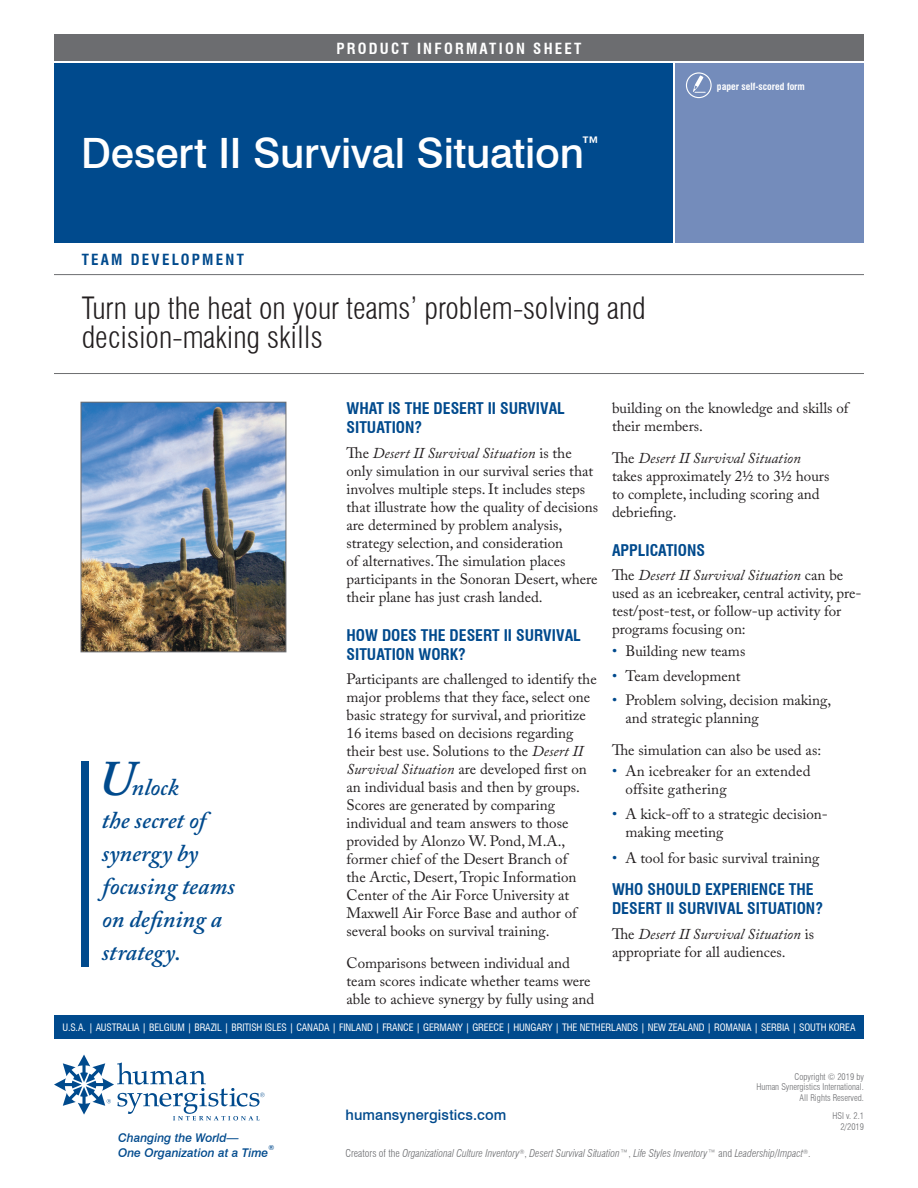
<style>
.page{position:relative;width:918px;height:1188px;background:#fff}
.page>*{position:absolute;margin:0;border:0;box-sizing:border-box;transform-origin:0 0}
.t1{font:500 41.85px "Swiss 721 BT";letter-spacing:-.005em;color:#fff}
.t2{font:300 condensed 30px/28.5px "Swiss 721 BT";color:#231f20}
.t3{font:italic 600 24px/33px "Adobe Caslon Pro";color:#004a8d}
.t4{font:700 condensed 15.75px/18.9px "Swiss 721 BT";color:#004a8d}
.t5{font:15px/18px "Adobe Caslon Pro";color:#231f20}
.t6{font:700 condensed 15px "Swiss 721 BT";letter-spacing:.15em;color:#fff}
.t7{font:700 condensed 15px "Swiss 721 BT";color:#004a8d}
.t8{font:500 14.55px "Swiss 721 BT";letter-spacing:.01em;color:#004a8d}
.t9{font:italic 500 12px/15px "Swiss 721 BT";color:#004a8d}
.t10{font:italic 300 condensed 10.5px "Swiss 721 BT";color:#6c6d70}
.t11{font:condensed 10.05px "Swiss 721 BT";letter-spacing:-.01em;color:#fff}
.t12{font:700 condensed 9.75px "Swiss 721 BT";color:#fff}
.t13{font:300 condensed 9px/10.8px "Swiss 721 BT";color:#6c6d70;text-align:right}
.t14{font:italic 500 7.05px "Swiss 721 BT";color:#004a8d}
.s1{font-size:49.5px}
.s2{font-style:italic}
.s3{color:#004a8d}
.s4{font-style:normal}
</style>
<div class="page">
<div style="left:676px;top:64px;width:188px;height:179px;background:#748cbb"></div>
<div style="left:54px;top:34px;width:810px;height:27px;background:#6c6d70"></div>
<div style="left:54px;top:64px;width:619px;height:179px;background:#004a8d"></div>
<hr style="left:54px;top:373px;width:810px;height:1px;background:#6c6d70">
<hr style="left:54px;top:274px;width:810px;height:1px;background:#6c6d70">
<img style="left:83px;top:404px;width:201px;height:246px">
<div style="left:81px;top:402px;width:205px;height:250px;border:1px solid #6c6d70"></div>
<svg style="left:686px;top:73px;width:25px;height:25px"></svg>
<div style="left:686px;top:72px;width:26px;height:26px;border:1px solid #fff;border-radius:50%"></div>
<svg style="left:693px;top:75px;width:13px;height:18px"></svg>
<div style="left:81px;top:761px;width:8px;height:206px;background:#004a8d"></div>
<svg style="left:54px;top:1055px;width:211px;height:65px"></svg>
<div style="left:54px;top:1016px;width:810px;height:23px;background:#004a8d"></div>
<p class="t6" style="left:336px;top:40px;width:247px">PROD UCT I NFORMATION SHEET</p>
<h1 class="t1" style="left:81px;top:127px;width:521px">Desert II Survival Situation<sup>™</sup></h1>
<p class="t7" style="left:82px;top:251px;width:72px">TEAM DEVELOPMENT</p>
<h2 class="t2" style="left:82px;top:294px;width:566px">Turn up the heat on your teams’ problem-solving and decision-making skills</h2>
<p class="t12" style="left:717px;top:80px;width:89px">PAPER SELF-SCORED FORM</p>
<h3 class="t3" style="left:98px;top:770px;width:138px"><span class="s1">U</span>nlock<br>the secret of synergy by focusing teams on defining a strategy.</h3>
<p class="t4" style="left:346px;top:399px;width:220px">WHAT IS THE DESERT II SURVIVAL<br>SITUATION?</p>
<p class="t5" style="left:346px;top:443px;width:253px">The <span class="s2">Desert II Survival Situation</span> is the only simulation in our survival series that involves multiple steps. It includes steps that illustrate how the quality of decisions are determined by problem analysis, strategy selection, and consideration<br>of alternatives. The simulation places participants in the Sonoran Desert, where their plane has just crash landed.</p>
<p class="t4" style="left:346px;top:626px;width:236px">HOW DOES THE DESERT II SURVIVAL<br>SITUATION WORK?</p>
<p class="t5" style="left:346px;top:670px;width:252px">Participants are challenged to identify the major problems that they face, select one basic strategy for survival, and prioritize 16 items based on decisions regarding their best use. Solutions to the <span class="s2">Desert II Survival Situation</span> are developed first on an individual basis and then by groups.<br>Scores are generated by comparing individual and team answers to those provided by Alonzo W. Pond, M.A., former chief of the Desert Branch of<br>the Arctic, Desert, Tropic Information Center of the Air Force University at Maxwell Air Force Base and author of several books on survival training.</p>
<p class="t5" style="left:346px;top:954px;width:249px">Comparisons between individual and team scores indicate whether teams were able to achieve synergy by fully using and</p>
<p class="t5" style="left:612px;top:399px;width:238px">building on the knowledge and skills of their members.</p>
<p class="t5" style="left:612px;top:448px;width:219px">The <span class="s2">Desert II Survival Situation </span>takes approximately 2½ to 3½ hours to complete, including scoring and debriefing.</p>
<p class="t4" style="left:612px;top:541px;width:95px">APPLICATIONS</p>
<p class="t5" style="left:612px;top:566px;width:251px">The <span class="s2">Desert II Survival Situation</span> can be used as an icebreaker, central activity, pre&shy;test/post-test, or follow-up activity for programs focusing on:</p>
<p class="t5" style="left:612px;top:642px;width:135px"><span class="s3">•</span> Building new teams</p>
<p class="t5" style="left:612px;top:667px;width:130px"><span class="s3">•</span> Team development</p>
<p class="t5" style="left:626px;top:691px;width:207px;text-indent:-14px"><span class="s3">•</span> Problem solving, decision making, and strategic planning</p>
<p class="t5" style="left:612px;top:741px;width:211px">The simulation can also be used as:</p>
<p class="t5" style="left:626px;top:762px;width:187px;text-indent:-14px"><span class="s3">•</span> An icebreaker for an extended offsite gathering</p>
<p class="t5" style="left:626px;top:805px;width:204px;text-indent:-14px"><span class="s3">•</span> A kick-off to a strategic decision&shy;making meeting</p>
<p class="t5" style="left:612px;top:849px;width:209px"><span class="s3">•</span> A tool for basic survival training</p>
<p class="t4" style="left:612px;top:880px;width:213px">WHO SHOULD EXPERIENCE THE<br>DESERT II SURVIVAL SITUATION?</p>
<p class="t5" style="left:612px;top:925px;width:204px">The <span class="s2">Desert II Survival Situation</span> is appropriate for all audiences.</p>
<p class="t11" style="left:62px;top:1022px;width:795px">U.S.A. | AUSTRALIA | BELGIUM | BRAZIL | BRITISH ISLES | CANADA | FINLAND | FRANCE | GERMANY | GREECE | HUNGARY | THE NETHERLANDS | NEW ZEALAND | ROMANIA | SERBIA | SOUTH KOREA</p>
<p class="t9" style="left:118px;top:1130px;width:152px">Changing the World—<br>One Organization at a Time</p>
<p class="t14" style="left:268px;top:1143px;width:7px">®</p>
<p class="t8" style="left:346px;top:1106px;width:162px">humansynergistics.com</p>
<p class="t13" style="left:756px;top:1071px;width:109px">Copyright © 2019 by<br>Human Synergistics International.<br>All Rights Reserved.</p>
<p class="t13" style="left:832px;top:1110px;width:33px">HSI v. 2.1<br>2/2019</p>
<p class="t10" style="left:346px;top:1147px;width:467px"><span class="s4">Creators of the</span> Organizational Culture Inventory<sup>®</sup><span class="s4">,</span> Desert Survival Situation™<span class="s4">,</span> Life Styles Inventory™ <span class="s4">and</span> Leadership/Impact<sup>®</sup><span class="s4">.</span></p>
</div>
